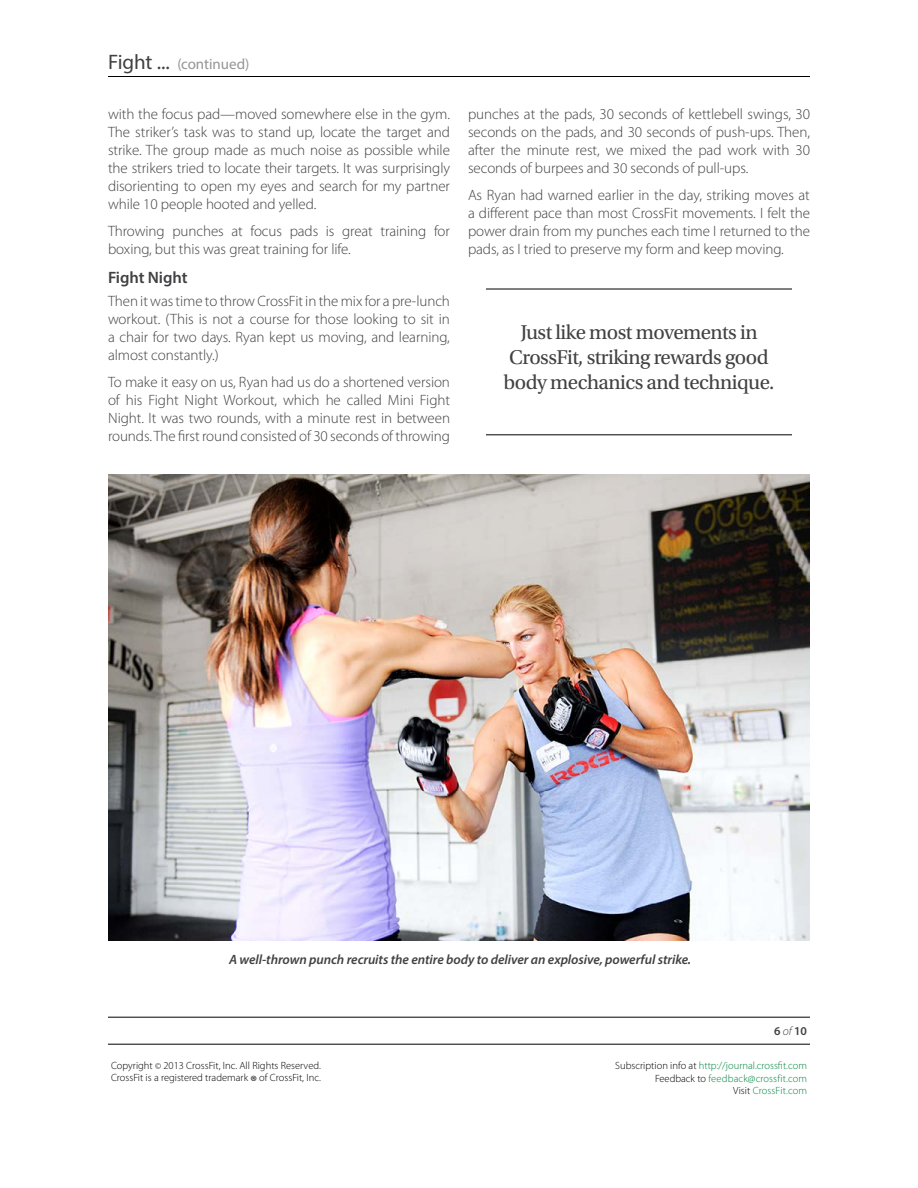
<style>
.page{position:relative;width:918px;height:1188px;background:#fff}
.page>*{position:absolute;margin:0;border:0;box-sizing:border-box;transform-origin:0 0}
.t1{font:21px/25.2px "Utopia Std";letter-spacing:-.025em;color:#414042;text-align:center}
.t2{font:600 16.5px "Myriad Pro";letter-spacing:-.005em;color:#414042}
.t3{font:300 15px/18px "Myriad Pro";letter-spacing:-.005em;color:#414042;text-align:justify}
.t4{font:15px "Myriad Pro";letter-spacing:-.005em;color:#939598}
.t5{font:italic 600 13.5px "Myriad Pro";letter-spacing:-.005em;color:#414042}
.t6{font:600 12px "Myriad Pro";color:#414042}
.t7{font:300 10.5px/12.6px "Myriad Pro";color:#00853f;text-align:right}
.t8{font:300 10.5px/12px "Myriad Pro";color:#000}
.s1{font-size:21px;color:#414042}
.s2{font-weight:300;font-style:italic}
.s3{font-size:9px}
.s4{font-size:16.5px}
.s5{color:#000}
</style>
<div class="page">
<hr style="left:108px;top:76px;width:702px;height:1px;background:#000">
<hr style="left:108px;top:1017px;width:702px;height:1px;background:#000">
<hr style="left:108px;top:1044px;width:702px;height:1px;background:#000">
<img style="left:108px;top:474px;width:702px;height:466px">
<hr style="left:486px;top:289px;width:306px;height:1px;background:#000">
<hr style="left:486px;top:435px;width:306px;height:1px;background:#000">
<p class="t4" style="left:108px;top:55px;width:143px"><span class="s1">Fight ...</span> (continued)</p>
<p class="t3" style="left:108px;top:106px;width:344px">with the focus pad—moved somewhere else in the gym.<br>The striker’s task was to stand up, locate the target and strike. The group made as much noise as possible while the strikers tried to locate their targets. It was surprisingly disorienting to open my eyes and search for my partner while 10 people hooted and yelled.</p>
<p class="t3" style="left:108px;top:223px;width:343px">Throwing punches at focus pads is great training for boxing, but this was great training for life.</p>
<p class="t2" style="left:108px;top:267px;width:81px">Fight Night</p>
<p class="t3" style="left:108px;top:292px;width:344px">Then it was time to throw CrossFit in the mix for a pre-lunch workout. (This is not a course for those looking to sit in a chair for two days. Ryan kept us moving, and learning, almost constantly.)</p>
<p class="t3" style="left:108px;top:373px;width:344px">To make it easy on us, Ryan had us do a shortened version of his Fight Night Workout, which he called Mini Fight Night. It was two rounds, with a minute rest in between rounds. The first round consisted of 30 seconds of throwing</p>
<p class="t3" style="left:468px;top:106px;width:344px">punches at the pads, 30 seconds of kettlebell swings, 30 seconds on the pads, and 30 seconds of push-ups. Then, after the minute rest, we mixed the pad work with 30 seconds of burpees and 30 seconds of pull-ups.</p>
<p class="t3" style="left:468px;top:187px;width:344px">As Ryan had warned earlier in the day, striking moves at a different pace than most CrossFit movements. I felt the power drain from my punches each time I returned to the pads, as I tried to preserve my form and keep moving.</p>
<h1 class="t1" style="left:503px;top:320px;width:273px">Just like most movements in<br>CrossFit, striking rewards good body mechanics and technique.</h1>
<p class="t5" style="left:229px;top:951px;width:463px">A well-thrown punch recruits the entire body to deliver an explosive, powerful strike.</p>
<p class="t6" style="left:774px;top:1023px;width:34px">6 <span class="s2">of</span> 10</p>
<p class="t8" style="left:111px;top:1060px;width:211px">Copyright <span class="s3">©</span> 2013 CrossFit, Inc. All Rights Reserved.<br>CrossFit is a registered trademark <span class="s4">®</span> of CrossFit, Inc.</p>
<p class="t7" style="left:615px;top:1060px;width:193px"><span class="s5">Subscription info at</span> http://journal.crossfit.com<br><span class="s5">Feedback to</span> feedback@crossfit.com<br><span class="s5">Visit</span> CrossFit.com</p>
</div>
